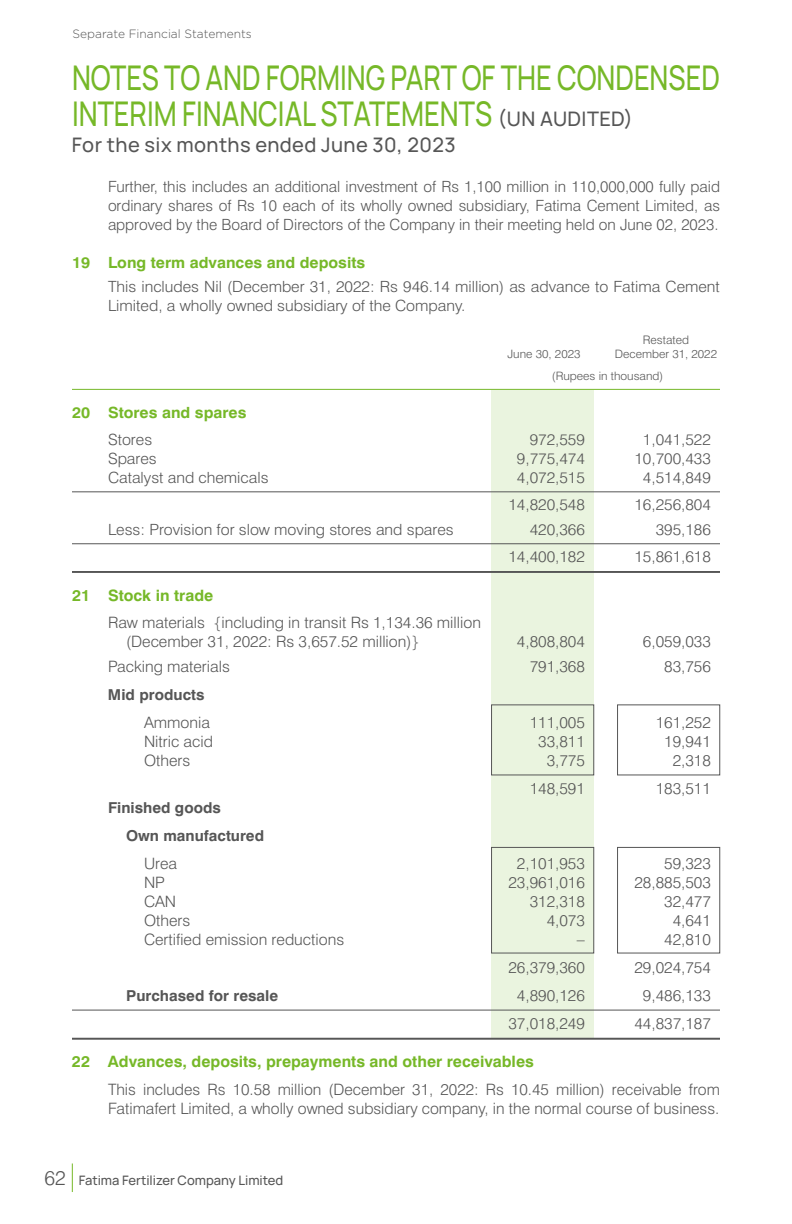
<style>
.page{position:relative;width:792px;height:1224px;background:#fff}
.page>*{position:absolute;margin:0;border:0;box-sizing:border-box;transform-origin:0 0}
.t1{font:200 34px/36px "Manrope";color:#76b828;scale:.8 1}
.t2{font:200 20px "Manrope";letter-spacing:.02em;color:#565656}
.t3{font:300 15.6px/19px "Swiss 721 BT";color:#565656}
.t4{font:700 15.6px "Swiss 721 BT";color:#76b828}
.t5{font:300 15.4px/18.8px "Swiss 721 BT";color:#565656;scale:1.04 1}
.t6{font:300 15.4px/18.8px "Swiss 721 BT";color:#565656;text-align:justify}
.t7{font:700 15.4px "Swiss 721 BT";color:#76b828;scale:1.04 1}
.t8{font:700 15px/28px "Swiss 721 BT";color:#565656}
.t9{font:200 13px "Manrope";color:#565656}
.t10{font:300 12px "Gotham";color:#565656}
.t11{font:300 11.8px "Swiss 721 BT";color:#565656}
.t12{font:300 11.6px/22.6px "Swiss 721 BT";color:#565656;scale:1.04 1}
.s1{font-size:20px;color:#565656}
.s2{font-family:"Swiss 721 BT";font-weight:300;font-size:20px}
</style>
<div class="page">
<svg style="left:72px;top:1164px;width:1px;height:28px"></svg>
<div style="left:491px;top:390px;width:103px;height:649px;background:#eaf4df"></div>
<hr style="left:72px;top:389px;width:648px;height:1px;background:#76b828">
<hr style="left:72px;top:491px;width:648px;height:1px;background:#565656">
<hr style="left:72px;top:543px;width:648px;height:1px;background:#565656">
<hr style="left:72px;top:571px;width:648px;height:2px;background:#565656">
<hr style="left:72px;top:1010px;width:648px;height:1px;background:#565656">
<hr style="left:72px;top:1038px;width:648px;height:2px;background:#565656">
<div style="left:617px;top:705px;width:103px;height:70px;border:1px solid #565656"></div>
<div style="left:491px;top:705px;width:103px;height:70px;border:1px solid #565656"></div>
<div style="left:617px;top:847px;width:103px;height:106px;border:1px solid #565656"></div>
<div style="left:491px;top:847px;width:103px;height:106px;border:1px solid #565656"></div>
<p class="t10" style="left:73px;top:26px;width:181px">Separate Financial Statements</p>
<h1 class="t1" style="left:72px;top:58px;width:811px">NOTES TO AND FORMING PART OF THE CONDENSED<br>INTERIM FINANCIAL STATEMENTS <span class="s1">(UN AUDITED)</span></h1>
<p class="t2" style="left:72px;top:131px;width:385px">For the six months ended June 30, 2023</p>
<p class="t6" style="left:108px;top:177px;width:614px">Further, this includes an additional investment of Rs 1,100 million in 110,000,000 fully paid ordinary shares of Rs 10 each of its wholly owned subsidiary, Fatima Cement Limited, as approved by the Board of Directors of the Company in their meeting held on June 02, 2023.</p>
<p class="t7" style="left:72px;top:253px;width:283px">19 Long term advances and deposits</p>
<p class="t5" style="left:108px;top:277px;width:590px">This includes Nil (December 31, 2022: Rs 946.14 million) as advance to Fatima Cement<br>Limited, a wholly owned subsidiary of the Company.</p>
<p class="t11" style="left:643px;top:332px;width:48px">Restated</p>
<p class="t12" style="left:508px;top:342px;width:72px">June 30, 2023</p>
<p class="t12" style="left:552px;top:342px;width:160px;text-indent:63px">December 31, 2022 (Rupees in thousand)</p>
<p class="t7" style="left:72px;top:403px;width:169px">20 Stores and spares</p>
<p class="t5" style="left:108px;top:430px;width:44px">Stores</p>
<p class="t5" style="left:530px;top:430px;width:55px">972,559</p>
<p class="t5" style="left:643px;top:430px;width:67px">1,041,522</p>
<p class="t5" style="left:108px;top:449px;width:48px">Spares</p>
<p class="t5" style="left:517px;top:449px;width:67px">9,775,474</p>
<p class="t5" style="left:634px;top:449px;width:75px">10,700,433</p>
<p class="t5" style="left:108px;top:468px;width:156px">Catalyst and chemicals</p>
<p class="t5" style="left:517px;top:468px;width:67px">4,072,515</p>
<p class="t5" style="left:643px;top:468px;width:67px">4,514,849</p>
<p class="t5" style="left:508px;top:495px;width:75px">14,820,548</p>
<p class="t5" style="left:634px;top:495px;width:75px">16,256,804</p>
<p class="t5" style="left:108px;top:520px;width:334px">Less: Provision for slow moving stores and spares</p>
<p class="t5" style="left:530px;top:520px;width:55px">420,366</p>
<p class="t5" style="left:656px;top:520px;width:55px">395,186</p>
<p class="t5" style="left:508px;top:547px;width:75px">14,400,182</p>
<p class="t5" style="left:634px;top:547px;width:75px">15,861,618</p>
<p class="t4" style="left:72px;top:585px;width:143px">21 Stock in trade</p>
<p class="t3" style="left:126px;top:613px;width:357px;text-indent:-18px">Raw materials {including in transit Rs 1,134.36 million (December 31, 2022: Rs 3,657.52 million)}</p>
<p class="t3" style="left:517px;top:632px;width:70px">4,808,804</p>
<p class="t3" style="left:643px;top:632px;width:70px">6,059,033</p>
<p class="t3" style="left:108px;top:657px;width:123px">Packing materials</p>
<p class="t3" style="left:530px;top:657px;width:57px">791,368</p>
<p class="t3" style="left:664px;top:657px;width:48px">83,756</p>
<p class="t8" style="left:108px;top:681px;width:98px">Mid products</p>
<p class="t3" style="left:144px;top:713px;width:67px">Ammonia</p>
<p class="t3" style="left:530px;top:713px;width:57px">111,005</p>
<p class="t3" style="left:656px;top:713px;width:57px">161,252</p>
<p class="t3" style="left:144px;top:732px;width:71px">Nitric acid</p>
<p class="t3" style="left:538px;top:732px;width:48px">33,811</p>
<p class="t3" style="left:664px;top:732px;width:48px">19,941</p>
<p class="t3" style="left:144px;top:751px;width:48px">Others</p>
<p class="t3" style="left:547px;top:751px;width:40px">3,775</p>
<p class="t3" style="left:673px;top:751px;width:40px">2,318</p>
<p class="t3" style="left:530px;top:779px;width:57px">148,591</p>
<p class="t3" style="left:656px;top:779px;width:57px">183,511</p>
<p class="t8" style="left:126px;top:794px;width:140px;text-indent:-18px">Finished goods<br>Own manufactured</p>
<p class="t3" style="left:144px;top:854px;width:35px">Urea</p>
<p class="t3" style="left:517px;top:854px;width:70px">2,101,953</p>
<p class="t3" style="left:664px;top:854px;width:48px">59,323</p>
<p class="t3" style="left:144px;top:873px;width:22px">NP</p>
<p class="t3" style="left:508px;top:873px;width:78px">23,961,016</p>
<p class="t3" style="left:634px;top:873px;width:78px">28,885,503</p>
<p class="t3" style="left:144px;top:892px;width:34px">CAN</p>
<p class="t3" style="left:530px;top:892px;width:57px">312,318</p>
<p class="t3" style="left:664px;top:892px;width:48px">32,477</p>
<p class="t3" style="left:144px;top:911px;width:48px">Others</p>
<p class="t3" style="left:547px;top:911px;width:40px">4,073</p>
<p class="t3" style="left:673px;top:911px;width:40px">4,641</p>
<p class="t3" style="left:144px;top:930px;width:202px">Certified emission reductions</p>
<p class="t3" style="left:577px;top:930px;width:9px">–</p>
<p class="t3" style="left:664px;top:930px;width:48px">42,810</p>
<p class="t3" style="left:508px;top:958px;width:78px">26,379,360</p>
<p class="t3" style="left:634px;top:958px;width:78px">29,024,754</p>
<p class="t8" style="left:126px;top:982px;width:154px">Purchased for resale</p>
<p class="t3" style="left:517px;top:986px;width:70px">4,890,126</p>
<p class="t3" style="left:643px;top:986px;width:70px">9,486,133</p>
<p class="t3" style="left:508px;top:1014px;width:78px">37,018,249</p>
<p class="t3" style="left:634px;top:1014px;width:78px">44,837,187</p>
<p class="t4" style="left:72px;top:1052px;width:463px">22 Advances, deposits, prepayments and other receivables</p>
<p class="t3" style="left:108px;top:1080px;width:613px">This includes Rs 10.58 million (December 31, 2022: Rs 10.45 million) receivable from<br>Fatimafert Limited, a wholly owned subsidiary company, in the normal course of business.</p>
<p class="t9" style="left:45px;top:1171px;width:240px"><span class="s2">62</span> Fatima Fertilizer Company Limited</p>
</div>
